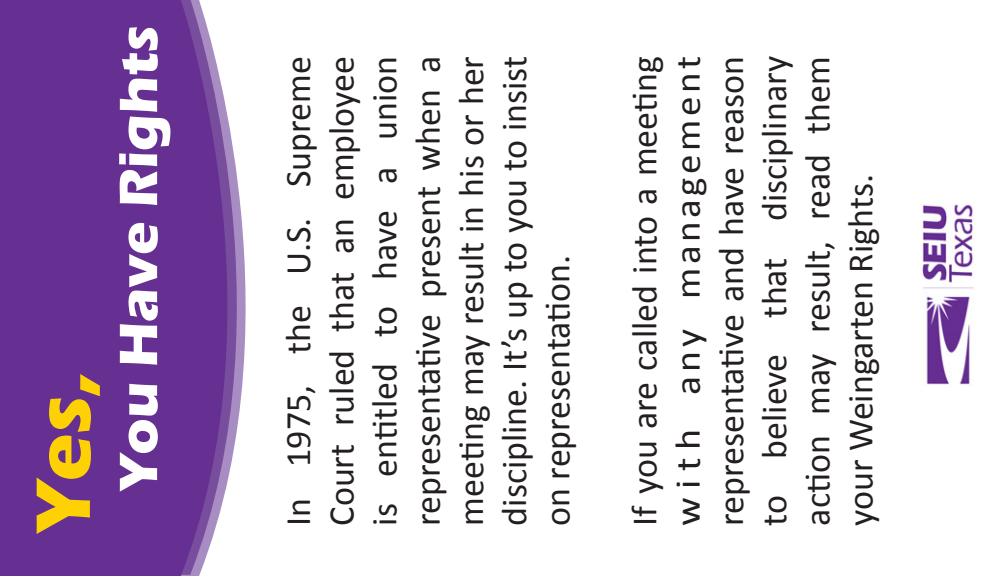
<style>
.page{position:relative;width:1008px;height:576px;background:#fff}
.page>*{position:absolute;margin:0;border:0;box-sizing:border-box;transform-origin:0 0}
.t1{font:700 80px "Eras ITC";color:#fed105}
.t2{font:700 56px "Eras ITC";color:#fff}
.t3{font:36px/43.2px "Calibri";color:#231f20;text-align:justify}
</style>
<div class="page">
<img style="left:922px;top:204px;width:52px;height:181px">
<svg style="left:0;top:0;width:246px;height:576px;background:#72419a"></svg>
<p class="t1" style="left:17px;top:533px;width:164px;rotate:-90deg">Yes,</p>
<p class="t2" style="left:106px;top:491px;width:467px;rotate:-90deg">You Have Rights</p>
<p class="t3" style="left:277px;top:526px;width:471px;rotate:-90deg">In 1975, the U.S. Supreme Court ruled that an employee is entitled to have a union representative present when a meeting may result in his or her discipline. It’s up to you to insist on representation.</p>
<p class="t3" style="left:623px;top:526px;width:471px;rotate:-90deg">If you are called into a meeting with any management representative and have reason to believe that disciplinary action may result, read them your Weingarten Rights.</p>
</div>
